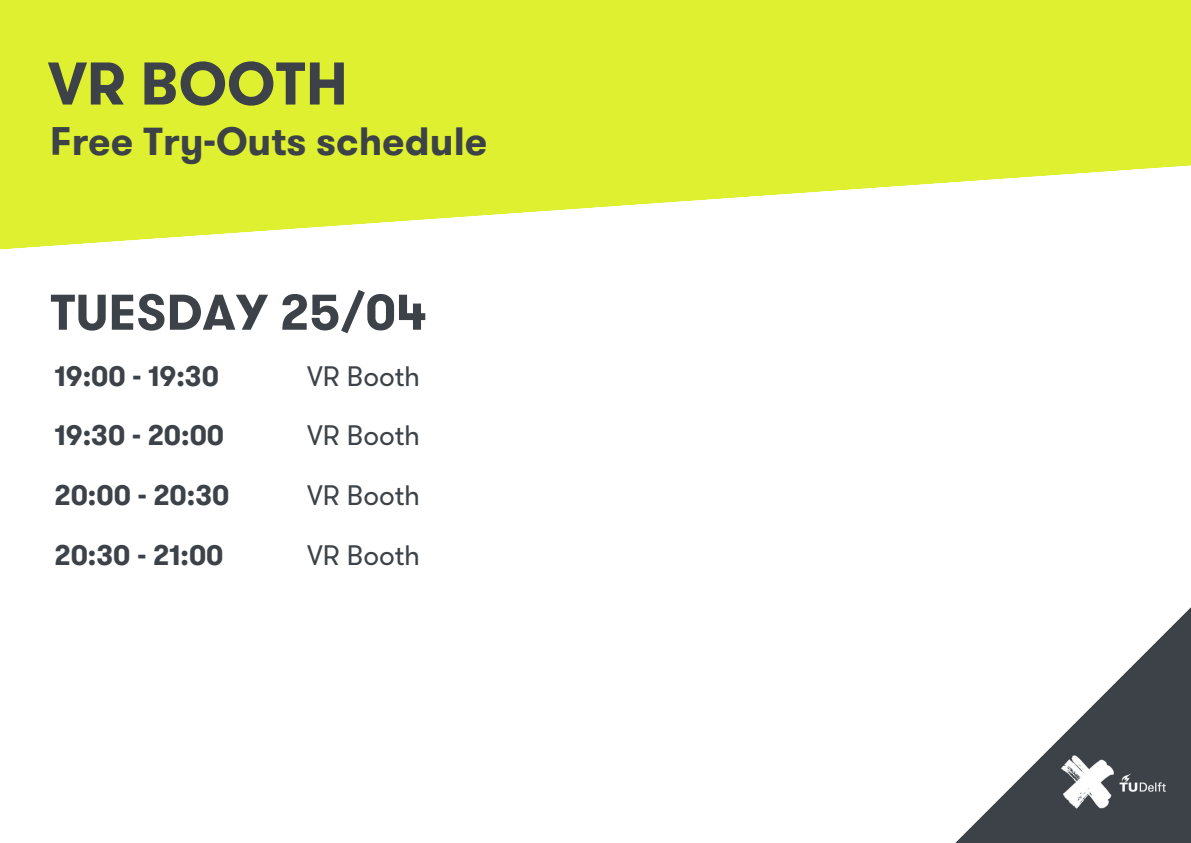
<style>
.page{position:relative;width:1191px;height:843px;background:#fff}
.page>*{position:absolute;margin:0;border:0;box-sizing:border-box;transform-origin:0 0}
.t1{font:700 60px "GT Walsheim";color:#3c4247}
.t2{font:700 50px "GT Walsheim";color:#3c4247}
.t3{font:700 39.3px "GT Walsheim";color:#3c4247}
.t4{font:700 28px "GT Walsheim";color:#3c4247}
.t5{font:28px "GT Walsheim";color:#3c4247}
</style>
<div class="page">
<svg style="left:0;top:0;width:1190px;height:250px;fill:#def02f"></svg>
<svg style="left:956px;top:608px;width:234px;height:234px"></svg>
<img style="left:1021px;top:719px;width:169px;height:123px">
<h1 class="t1" style="left:48px;top:41px;width:301px">VR BOOTH</h1>
<h3 class="t3" style="left:50px;top:113px;width:439px">Free Try-Outs schedule</h3>
<h2 class="t2" style="left:50px;top:277px;width:378px">TUESDAY 25/04</h2>
<p class="t4" style="left:55px;top:356px;width:166px">19:00 - 19:30</p>
<p class="t5" style="left:307px;top:356px;width:115px">VR Booth</p>
<p class="t4" style="left:55px;top:416px;width:171px">19:30 - 20:00</p>
<p class="t5" style="left:307px;top:416px;width:115px">VR Booth</p>
<p class="t4" style="left:55px;top:475px;width:176px">20:00 - 20:30</p>
<p class="t5" style="left:307px;top:475px;width:115px">VR Booth</p>
<p class="t4" style="left:55px;top:535px;width:170px">20:30 - 21:00</p>
<p class="t5" style="left:307px;top:535px;width:115px">VR Booth</p>
</div>
